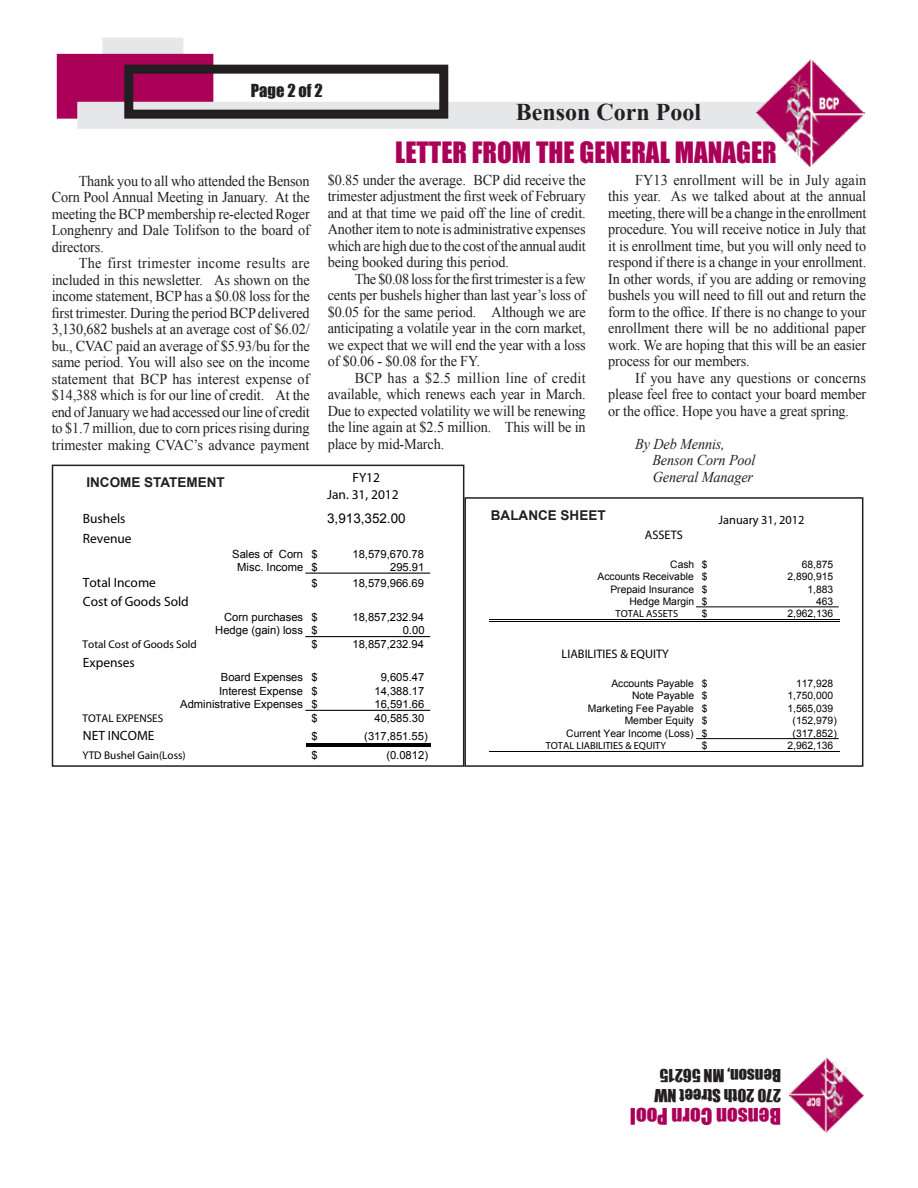
<style>
.page{position:relative;width:918px;height:1188px;background:#fff}
.page>*{position:absolute;margin:0;border:0;box-sizing:border-box;transform-origin:0 0}
.t1{font:27px "Impact";color:#ab0058}
.t2{font:700 24px "Times New Roman";color:#231f20}
.t3{font:21px "Impact";color:#ab0058}
.t4{font:16.5px/19.8px "Impact";color:#231f20}
.t5{font:15px/16.5px "Times New Roman";letter-spacing:-.01em;color:#231f20;text-align:justify;scale:.95 1}
.t6{font:italic 15px/16.5px "Times New Roman";letter-spacing:-.01em;color:#231f20;scale:.95 1}
.t7{font:13.5px "Myriad Pro";color:#000}
.t8{font:700 13.5px "Arial";color:#231f20}
.t9{font:13.5px "Arial";color:#000}
.t10{font:12.45px "Myriad Pro";color:#000}
.t11{font:11.25px "Arial";color:#000}
.t12{font:11.25px "Myriad Pro";color:#000}
.t13{font:10.35px "Arial";color:#000}
.t14{font:10.35px "Myriad Pro";color:#000}
</style>
<div class="page">
<div style="left:102px;top:38px;width:81px;height:57px;background:#e6e7e8"></div>
<div style="left:57px;top:54px;width:156px;height:65px;background:#ab0058"></div>
<div style="left:77px;top:102px;width:775px;height:27px;background:#e6e7e8"></div>
<div style="left:124px;top:65px;width:324px;height:54px;border:9px solid #231f20"></div>
<div style="left:464px;top:497px;width:399px;height:270px;border:2px solid #231f20"></div>
<img style="left:756px;top:59px;width:108px;height:108px">
<img style="left:789px;top:1059px;width:74px;height:74px">
<hr style="left:697px;top:606px;width:141px;height:1px;background:#000">
<hr style="left:489px;top:619px;width:350px;height:1px;background:#000">
<hr style="left:489px;top:621px;width:350px;height:1px;background:#000">
<hr style="left:697px;top:738px;width:141px;height:1px;background:#000">
<hr style="left:489px;top:751px;width:350px;height:1px;background:#000">
<hr style="left:306px;top:573px;width:124px;height:1px;background:#000">
<hr style="left:306px;top:636px;width:124px;height:1px;background:#000">
<hr style="left:306px;top:710px;width:124px;height:1px;background:#000">
<hr style="left:306px;top:744px;width:125px;height:1px;background:#000">
<hr style="left:306px;top:746px;width:125px;height:1px;background:#000">
<div style="left:52px;top:465px;width:412px;height:302px;border:2px solid #231f20"></div>
<p class="t4" style="left:251px;top:80px;width:74px">PAGE 2 OF 2</p>
<h2 class="t2" style="left:516px;top:95px;width:187px">Benson Corn Pool</h2>
<h1 class="t1" style="left:395px;top:132px;width:213px">LETTER FROM THE GENERA</h1>
<h1 class="t1" style="left:660px;top:132px;width:32px">L MANA</h1>
<h1 class="t1" style="left:736px;top:132px;width:28px">GER</h1>
<p class="t5" style="left:52px;top:172px;width:273px;text-indent:27px">Thank you to all who attended the Benson Corn Pool Annual Meeting in January. At the meeting the BCP membership re-elected Roger Longhenry and Dale Tolifson to the board of directors.</p>
<p class="t5" style="left:52px;top:255px;width:273px;text-indent:27px">The first trimester income results are included in this newsletter. As shown on the income statement, BCP has a $0.08 loss for the first trimester. During the period BCP delivered 3,130,682 bushels at an average cost of $6.02/ bu., CVAC paid an average of $5.93/bu for the same period. You will also see on the income statement that BCP has interest expense of $14,388 which is for our line of credit. At the end of January we had accessed our line of credit to $1.7 million, due to corn prices rising during trimester making CVAC’s advance payment</p>
<p class="t8" style="left:86px;top:473px;width:140px">INCOME STATEMENT</p>
<p class="t5" style="left:328px;top:171px;width:273px">$0.85 under the average. BCP did receive the trimester adjustment the first week of February and at that time we paid off the line of credit.<br>Another item to note is administrative expenses which are high due to the cost of the annual audit being booked during this period.</p>
<p class="t5" style="left:328px;top:270px;width:273px;text-indent:27px">The $0.08 loss for the first trimester is a few cents per bushels higher than last year’s loss of $0.05 for the same period. Although we are anticipating a volatile year in the corn market, we expect that we will end the year with a loss of $0.06 - $0.08 for the FY.</p>
<p class="t5" style="left:328px;top:369px;width:273px;text-indent:27px">BCP has a $2.5 million line of credit available, which renews each year in March.<br>Due to expected volatility we will be renewing the line again at $2.5 million. This will be in place by mid-March.</p>
<p class="t5" style="left:608px;top:171px;width:273px;text-indent:27px">FY13 enrollment will be in July again this year. As we talked about at the annual meeting, there will be a change in the enrollment procedure. You will receive notice in July that it is enrollment time, but you will only need to respond if there is a change in your enrollment.<br>In other words, if you are adding or removing bushels you will need to fill out and return the form to the office. If there is no change to your enrollment there will be no additional paper work. We are hoping that this will be an easier process for our members.</p>
<p class="t5" style="left:608px;top:369px;width:273px;text-indent:27px">If you have any questions or concerns please feel free to contact your board member or the office. Hope you have a great spring.</p>
<p class="t6" style="left:652px;top:435px;width:110px;text-indent:-17px">By Deb Mennis,<br>Benson Corn Pool</p>
<p class="t7" style="left:352px;top:469px;width:29px">FY12</p>
<p class="t6" style="left:653px;top:468px;width:107px">General Manager</p>
<p class="t7" style="left:327px;top:486px;width:73px">Jan. 31, 2012</p>
<p class="t7" style="left:83px;top:510px;width:44px">Bushels</p>
<p class="t9" style="left:327px;top:510px;width:80px">3,913,352.00</p>
<p class="t7" style="left:83px;top:530px;width:50px">Revenue</p>
<p class="t11" style="left:232px;top:546px;width:87px">Sales of Corn $</p>
<p class="t11" style="left:352px;top:546px;width:73px">18,579,670.78</p>
<p class="t11" style="left:237px;top:560px;width:82px">Misc. Income $</p>
<p class="t11" style="left:390px;top:560px;width:36px">295.91</p>
<p class="t7" style="left:83px;top:574px;width:75px">Total Income</p>
<p class="t11" style="left:312px;top:575px;width:8px">$</p>
<p class="t11" style="left:352px;top:575px;width:73px">18,579,966.69</p>
<p class="t7" style="left:83px;top:594px;width:107px">Cost of Goods Sold</p>
<p class="t11" style="left:224px;top:610px;width:95px">Corn purchases $</p>
<p class="t11" style="left:352px;top:610px;width:73px">18,857,232.94</p>
<p class="t11" style="left:215px;top:623px;width:104px">Hedge (gain) loss $</p>
<p class="t11" style="left:403px;top:623px;width:23px">0.00</p>
<p class="t12" style="left:83px;top:637px;width:116px">Total Cost of Goods Sold</p>
<p class="t11" style="left:312px;top:637px;width:8px">$</p>
<p class="t11" style="left:352px;top:637px;width:73px">18,857,232.94</p>
<p class="t7" style="left:83px;top:654px;width:54px">Expenses</p>
<p class="t11" style="left:221px;top:670px;width:98px">Board Expenses $</p>
<p class="t11" style="left:381px;top:670px;width:45px">9,605.47</p>
<p class="t11" style="left:219px;top:683px;width:100px">Interest Expense $</p>
<p class="t11" style="left:375px;top:683px;width:51px">14,388.17</p>
<p class="t11" style="left:180px;top:697px;width:139px">Administrative Expenses $</p>
<p class="t11" style="left:375px;top:697px;width:51px">16,591.66</p>
<p class="t12" style="left:83px;top:711px;width:82px">TOTAL EXPENSES</p>
<p class="t11" style="left:312px;top:710px;width:8px">$</p>
<p class="t11" style="left:375px;top:710px;width:51px">40,585.30</p>
<p class="t7" style="left:83px;top:728px;width:73px">NET INCOME</p>
<p class="t11" style="left:312px;top:729px;width:8px">$</p>
<p class="t11" style="left:364px;top:729px;width:65px">(317,851.55)</p>
<p class="t12" style="left:83px;top:749px;width:105px">YTD Bushel Gain(Loss)</p>
<p class="t11" style="left:312px;top:748px;width:8px">$</p>
<p class="t11" style="left:386px;top:748px;width:43px">(0.0812)</p>
<p class="t8" style="left:491px;top:507px;width:116px">BALANCE SHEET</p>
<p class="t10" style="left:719px;top:512px;width:88px">January 31, 2012</p>
<p class="t10" style="left:645px;top:527px;width:40px">ASSETS</p>
<p class="t13" style="left:670px;top:557px;width:39px">Cash $</p>
<p class="t13" style="left:802px;top:557px;width:33px">68,875</p>
<p class="t13" style="left:597px;top:570px;width:112px">Accounts Receivable $</p>
<p class="t13" style="left:787px;top:570px;width:47px">2,890,915</p>
<p class="t13" style="left:610px;top:582px;width:99px">Prepaid Insurance $</p>
<p class="t13" style="left:808px;top:582px;width:27px">1,883</p>
<p class="t13" style="left:629px;top:594px;width:80px">Hedge Margin $</p>
<p class="t13" style="left:816px;top:594px;width:19px">463</p>
<p class="t14" style="left:616px;top:607px;width:64px">TOTAL ASSETS</p>
<p class="t13" style="left:702px;top:607px;width:7px">$</p>
<p class="t13" style="left:787px;top:607px;width:47px">2,962,136</p>
<p class="t10" style="left:562px;top:647px;width:109px">LIABILITIES &amp; EQUITY</p>
<p class="t13" style="left:611px;top:677px;width:98px">Accounts Payable $</p>
<p class="t13" style="left:796px;top:677px;width:39px">117,928</p>
<p class="t13" style="left:632px;top:689px;width:77px">Note Payable $</p>
<p class="t13" style="left:787px;top:689px;width:47px">1,750,000</p>
<p class="t13" style="left:588px;top:701px;width:121px">Marketing Fee Payable $</p>
<p class="t13" style="left:787px;top:701px;width:47px">1,565,039</p>
<p class="t13" style="left:625px;top:714px;width:84px">Member Equity $</p>
<p class="t13" style="left:793px;top:714px;width:46px">(152,979)</p>
<p class="t13" style="left:566px;top:726px;width:143px">Current Year Income (Loss) $</p>
<p class="t13" style="left:793px;top:726px;width:46px">(317,852)</p>
<p class="t14" style="left:546px;top:739px;width:122px">TOTAL LIABILITIES &amp; EQUITY</p>
<p class="t13" style="left:702px;top:739px;width:7px">$</p>
<p class="t13" style="left:787px;top:739px;width:47px">2,962,136</p>
<p class="t4" style="left:781px;top:1086px;width:68px;rotate:-180deg">BENSON, MN</p>
<p class="t4" style="left:701px;top:1105px;width:48px;text-indent:-80px;rotate:-180deg">270 20TH STREET WN<br>56215</p>
<h3 class="t3" style="left:781px;top:1133px;width:152px;rotate:-180deg">BENSON CORN POOL</h3>
</div>
